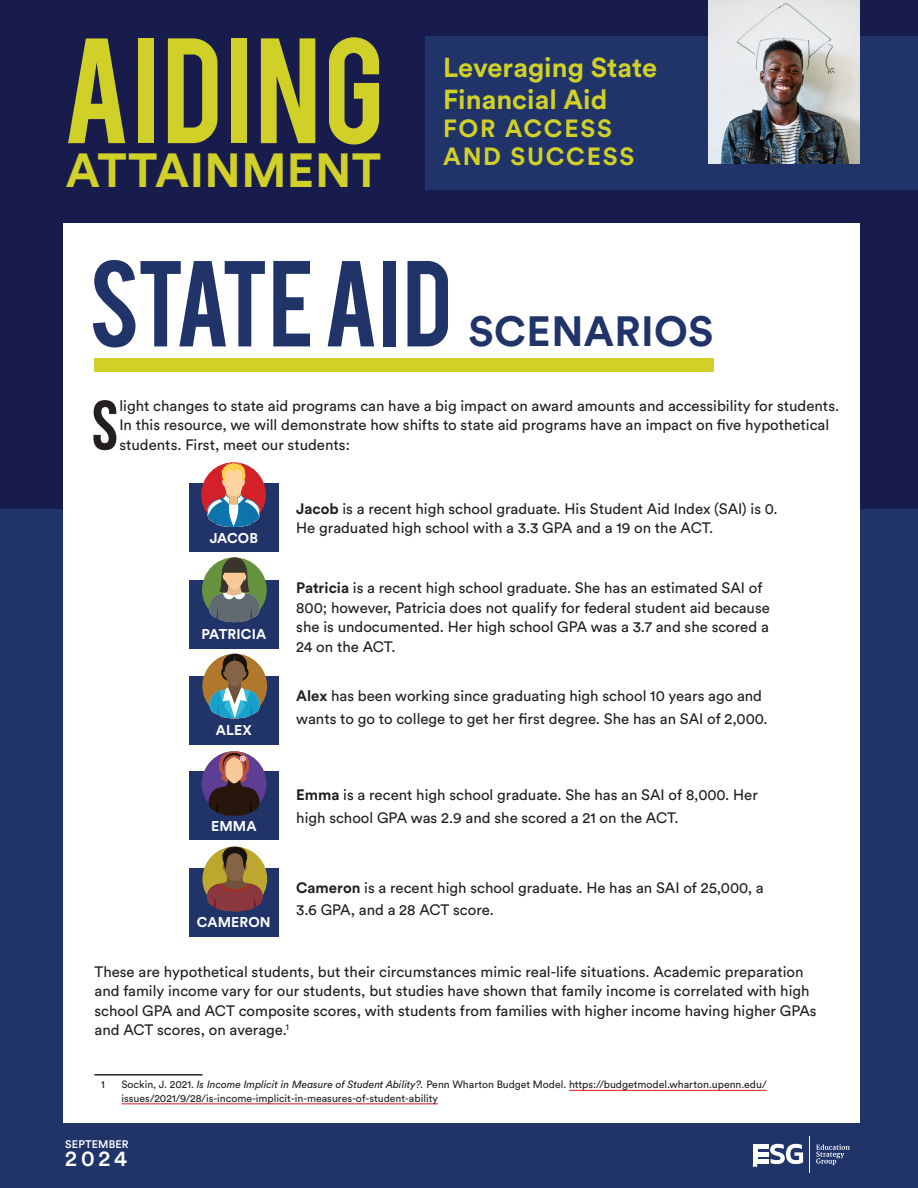
<style>
.page{position:relative;width:918px;height:1188px;background:#fff}
.page>*{position:absolute;margin:0;border:0;box-sizing:border-box;transform-origin:0 0}
.t1{font:117.6px "Bebas";letter-spacing:.025em;color:#d0d028}
.t2{font:96px "Bebas";letter-spacing:-.02em;color:#21346a}
.Drop_cap{font:700 70.05px "Bebas Neue";color:#231f20}
.t3{font:700 47.4px "Circular Std";letter-spacing:.01em;color:#d0d028}
.t4{font:700 41.85px "Circular Std";letter-spacing:.01em;color:#21346a}
.t5{font:700 27.3px/31.3px "Circular Std";color:#d0d028}
.t6{font:700 24.6px/28.3px "Circular Std";letter-spacing:.07em;color:#d0d028}
.t7{font:500 22.05px "Circular Std";color:#fff}
.Body{font:15px/19.5px "Circular Std";color:#231f20}
.Drop_cap-2{font:15px/19.5px "Circular Std";color:#231f20}
.Body-2{font:700 14.1px "Circular Std";letter-spacing:.01em;color:#fff}
.t8{font:500 10.95px "Circular Std";letter-spacing:.01em;color:#fff}
.Footnote{font:10.5px/13.5px "Circular Std";color:#231f20}
.s1{font-weight:700}
.s2{font-style:italic}
</style>
<div class="page">
<div style="left:0;top:0;width:918px;height:510px;background:#181c4d"></div>
<div style="left:0;top:510px;width:918px;height:678px;background:#21346a"></div>
<div style="left:63px;top:223px;width:796px;height:900px;background:#fff"></div>
<svg style="left:816px;top:1144px;width:34px;height:21px"></svg>
<hr style="left:810px;top:1136px;width:1px;height:37px;background:#fff">
<hr style="left:757px;top:1160px;width:12px;height:4px;background:#fff">
<hr style="left:757px;top:1152px;width:12px;height:4px;background:#fff">
<hr style="left:757px;top:1145px;width:12px;height:4px;background:#fff">
<svg style="left:753px;top:1145px;width:4px;height:22px"></svg>
<svg style="left:770px;top:1144px;width:33px;height:20px"></svg>
<div style="left:94px;top:358px;width:620px;height:13px;background:#d0d028"></div>
<div style="left:189px;top:484px;width:90px;height:68px;background:#21346a"></div>
<div style="left:189px;top:580px;width:90px;height:68px;background:#21346a"></div>
<div style="left:189px;top:676px;width:90px;height:68px;background:#21346a"></div>
<div style="left:189px;top:772px;width:90px;height:68px;background:#21346a"></div>
<div style="left:189px;top:868px;width:90px;height:68px;background:#21346a"></div>
<div style="left:201px;top:462px;width:65px;height:65px;background:#d32129;border-radius:50%"></div>
<svg style="left:206px;top:462px;width:55px;height:65px"></svg>
<div style="left:202px;top:557px;width:65px;height:65px;background:#65923e;border-radius:50%"></div>
<svg style="left:209px;top:557px;width:51px;height:65px"></svg>
<div style="left:202px;top:654px;width:65px;height:64px;background:#af782a;border-radius:50%"></div>
<svg style="left:209px;top:654px;width:51px;height:64px"></svg>
<div style="left:202px;top:751px;width:64px;height:65px;background:#5e3d94;border-radius:50%"></div>
<svg style="left:208px;top:751px;width:52px;height:65px"></svg>
<div style="left:202px;top:847px;width:65px;height:64px;background:#bea72f;border-radius:50%"></div>
<svg style="left:206px;top:847px;width:57px;height:64px"></svg>
<hr style="left:94px;top:1074px;width:108px;height:2px;background:#231f20">
<hr style="left:569px;top:1090px;width:198px;height:1px;background:#d61f26">
<hr style="left:122px;top:1103px;width:316px;height:1px;background:#d61f26">
<div style="left:426px;top:36px;width:492px;height:154px;background:#21346a"></div>
<img style="left:708px;top:0;width:151px;height:163px">
<p class="t1" style="left:63px;top:5px;width:323px">AIDING</p>
<p class="t3" style="left:66px;top:140px;width:317px">ATTAINMENT</p>
<p class="t5" style="left:443px;top:51px;width:216px">Leveraging State<br>Financial Aid</p>
<p class="t6" style="left:443px;top:114px;width:193px">FOR ACCESS<br>AND SUCCESS</p>
<p class="t2" style="left:88px;top:234px;width:365px">STATE AID</p>
<p class="t4" style="left:469px;top:305px;width:246px">SCENARIOS</p>
<p class="Drop_cap" style="left:92px;top:387px;width:28px">S</p>
<p class="Drop_cap-2" style="left:119px;top:395px;width:721px">light changes to state aid programs can have a big impact on award amounts and accessibility for students.<br>In this resource, we will demonstrate how shifts to state aid programs have an impact on five hypothetical students. First, meet our students:</p>
<p class="Body-2" style="left:210px;top:529px;width:50px">JACOB</p>
<p class="Body-2" style="left:201px;top:625px;width:66px">PATRICIA</p>
<p class="Body-2" style="left:216px;top:721px;width:38px">ALEX</p>
<p class="Body-2" style="left:211px;top:817px;width:47px">EMMA</p>
<p class="Body-2" style="left:197px;top:913px;width:75px">CAMERON</p>
<p class="Body" style="left:296px;top:499px;width:483px"><span class="s1">Jacob</span> is a recent high school graduate. His Student Aid Index (SAI) is 0.<br>He graduated high school with a 3.3 GPA and a 19 on the ACT.</p>
<p class="Body" style="left:296px;top:578px;width:475px"><span class="s1">Patricia</span> is a recent high school graduate. She has an estimated SAI of 800; however, Patricia does not qualify for federal student aid because she is undocumented. Her high school GPA was a 3.7 and she scored a 24 on the ACT.</p>
<p class="Body" style="left:296px;top:685px;width:473px;line-height:22.5px"><span class="s1">Alex</span> has been working since graduating high school 10 years ago and wants to go to college to get her first degree. She has an SAI of 2,000.</p>
<p class="Body" style="left:296px;top:784px;width:463px;line-height:22.5px"><span class="s1">Emma</span> is a recent high school graduate. She has an SAI of 8,000. Her high school GPA was 2.9 and she scored a 21 on the ACT.</p>
<p class="Body" style="left:296px;top:876px;width:469px;line-height:22.5px"><span class="s1">Cameron</span> is a recent high school graduate. He has an SAI of 25,000, a<br>3.6 GPA, and a 28 ACT score.</p>
<p class="Body" style="left:94px;top:962px;width:724px">These are hypothetical students, but their circumstances mimic real-life situations. Academic preparation and family income vary for our students, but studies have shown that family income is correlated with high school GPA and ACT composite scores, with students from families with higher income having higher GPAs and ACT scores, on average.<sup>1</sup></p>
<p class="Footnote" style="left:101px;top:1078px;width:5px">1</p>
<p class="Footnote" style="left:122px;top:1078px;width:647px">Sockin, J. 2021. <span class="s2">Is Income Implicit in Measure of Student Ability?.</span> Penn Wharton Budget Model. https://budgetmodel.wharton.upenn.edu/ issues/2021/9/28/is-income-implicit-in-measures-of-student-ability</p>
<p class="t8" style="left:65px;top:1137px;width:65px">SEPTEMBER</p>
<p class="t7" style="left:65px;top:1145px;width:63px">2024</p>
</div>
